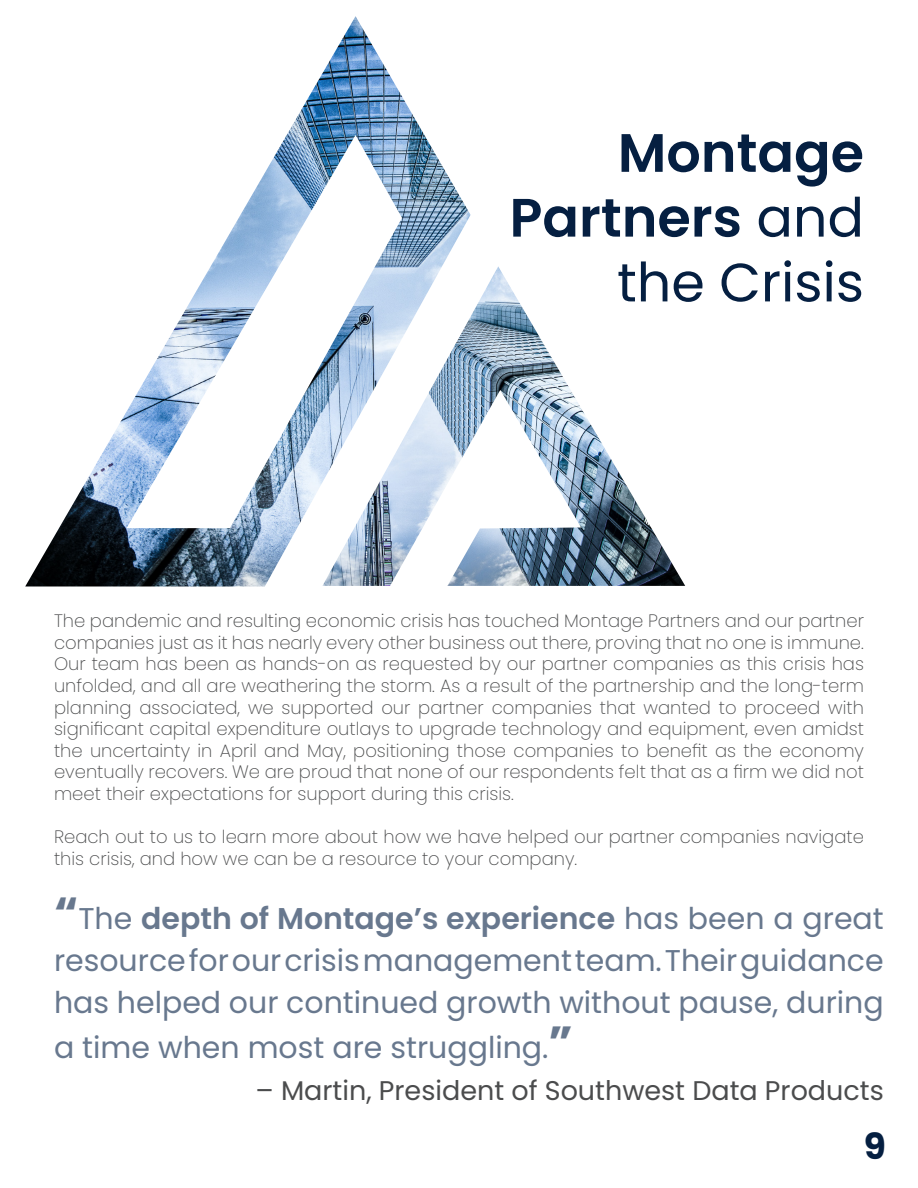
<style>
.page{position:relative;width:918px;height:1188px;background:#fff}
.page>*{position:absolute;margin:0;border:0;box-sizing:border-box;transform-origin:0 0}
.t1{font:600 54px/64.8px "Poppins";color:#051f41;text-align:right}
.t2{font:700 36px "Poppins";color:#051f41}
.t3{font:30px/42px "Poppins";color:#68788e;text-align:justify}
.t4{font:27px "Poppins";color:#4b4c4d}
.t5{font:200 18px/21.6px "Poppins";color:#4b4c4d;text-align:justify}
.s1{font-weight:400}
.s2{font-weight:700;font-size:45px}
.s3{font-weight:600}
</style>
<div class="page">
<img style="left:25px;top:16px;width:446px;height:570px">
<img style="left:322px;top:266px;width:363px;height:320px">
<p class="t1" style="left:510px;top:121px;width:356px">Montage<br>Partners <span class="s1">and the Crisis</span></p>
<p class="t5" style="left:54px;top:610px;width:812px">The pandemic and resulting economic crisis has touched Montage Partners and our partner companies just as it has nearly every other business out there, proving that no one is immune.<br>Our team has been as hands-on as requested by our partner companies as this crisis has unfolded, and all are weathering the storm. As a result of the partnership and the long-term planning associated, we supported our partner companies that wanted to proceed with significant capital expenditure outlays to upgrade technology and equipment, even amidst the uncertainty in April and May, positioning those companies to benefit as the economy eventually recovers. We are proud that none of our respondents felt that as a firm we did not meet their expectations for support during this crisis.</p>
<p class="t5" style="left:54px;top:826px;width:812px">Reach out to us to learn more about how we have helped our partner companies navigate this crisis, and how we can be a resource to your company.</p>
<p class="t3" style="left:54px;top:898px;width:831px"><span class="s2">“</span>The <span class="s3">depth of Montage’s experience</span> has been a great resource for our crisis management team. Their guidance has helped our continued growth without pause, during</p>
<p class="t3" style="left:54px;top:1027px;width:520px">a time when most are struggling.<span class="s2">”</span></p>
<p class="t4" style="left:256px;top:1075px;width:630px">– Martin, President of Southwest Data Products</p>
<p class="t2" style="left:864px;top:1126px;width:24px">9</p>
</div>
